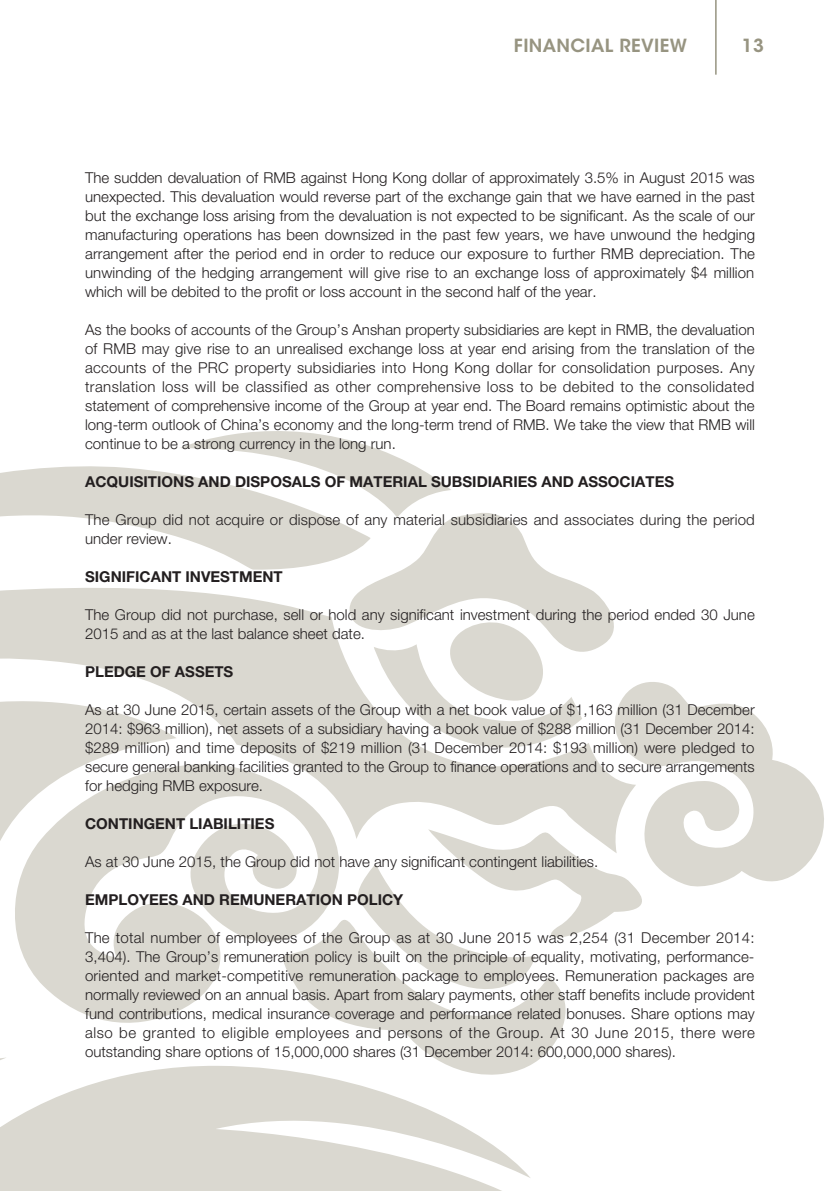
<style>
.page{position:relative;width:840px;height:1191px;background:#fff}
.page>*{position:absolute;margin:0;border:0;box-sizing:border-box;transform-origin:0 0}
.t1{font:600 18px "ITC Avant Garde Std";letter-spacing:.02em;color:#979481}
._00_txt{font:300 15px/19px "Helvetica Neue LT Std";color:#231f20;text-align:justify}
._01_H1{font:700 15px "Helvetica Neue LT Std";color:#231f20}
</style>
<div class="page">
<svg style="left:0;top:1066px;width:530px;height:125px;fill:#dad8d0"></svg>
<svg style="left:635px;top:682px;width:189px;height:205px;fill:#dad8d0"></svg>
<svg style="left:0;top:588px;width:635px;height:253px;fill:#dad8d0"></svg>
<svg style="left:373px;top:659px;width:209px;height:99px"></svg>
<svg style="left:348px;top:513px;width:278px;height:146px;fill:#dad8d0"></svg>
<svg style="left:356px;top:827px;width:296px;height:110px"></svg>
<svg style="left:278px;top:910px;width:287px;height:168px"></svg>
<svg style="left:5px;top:755px;width:339px;height:278px;fill:#dad8d0"></svg>
<svg style="left:0;top:466px;width:370px;height:114px;fill:#dad8d0"></svg>
<svg style="left:179px;top:431px;width:272px;height:87px"></svg>
<hr style="left:714px;top:0;width:2px;height:75px;background:#979481">
<p class="t1" style="left:513px;top:34px;width:174px">FINANCIAL REVIEW</p>
<p class="t1" style="left:741px;top:34px;width:24px">13</p>
<p class="_00_txt" style="left:85px;top:167px;width:671px">The sudden devaluation of RMB against Hong Kong dollar of approximately 3.5% in August 2015 was unexpected. This devaluation would reverse part of the exchange gain that we have earned in the past but the exchange loss arising from the devaluation is not expected to be significant. As the scale of our manufacturing operations has been downsized in the past few years, we have unwound the hedging arrangement after the period end in order to reduce our exposure to further RMB depreciation. The unwinding of the hedging arrangement will give rise to an exchange loss of approximately $4 million which will be debited to the profit or loss account in the second half of the year.</p>
<p class="_00_txt" style="left:85px;top:319px;width:671px">As the books of accounts of the Group’s Anshan property subsidiaries are kept in RMB, the devaluation of RMB may give rise to an unrealised exchange loss at year end arising from the translation of the accounts of the PRC property subsidiaries into Hong Kong dollar for consolidation purposes. Any translation loss will be classified as other comprehensive loss to be debited to the consolidated statement of comprehensive income of the Group at year end. The Board remains optimistic about the long-term outlook of China’s economy and the long-term trend of RMB. We take the view that RMB will continue to be a strong currency in the long run.</p>
<p class="_01_H1" style="left:85px;top:472px;width:590px">ACQUISITIONS AND DISPOSALS OF MATERIAL SUBSIDIARIES AND ASSOCIATES</p>
<p class="_00_txt" style="left:85px;top:509px;width:670px">The Group did not acquire or dispose of any material subsidiaries and associates during the period under review.</p>
<p class="_01_H1" style="left:85px;top:567px;width:199px">SIGNIFICANT INVESTMENT</p>
<p class="_00_txt" style="left:85px;top:604px;width:670px">The Group did not purchase, sell or hold any significant investment during the period ended 30 June<br>2015 and as at the last balance sheet date.</p>
<p class="_01_H1" style="left:85px;top:662px;width:150px">PLEDGE OF ASSETS</p>
<p class="_00_txt" style="left:85px;top:699px;width:670px">As at 30 June 2015, certain assets of the Group with a net book value of $1,163 million (31 December 2014: $963 million), net assets of a subsidiary having a book value of $288 million (31 December 2014: $289 million) and time deposits of $219 million (31 December 2014: $193 million) were pledged to secure general banking facilities granted to the Group to finance operations and to secure arrangements for hedging RMB exposure.</p>
<p class="_01_H1" style="left:85px;top:814px;width:191px">CONTINGENT LIABILITIES</p>
<p class="_00_txt" style="left:85px;top:851px;width:514px">As at 30 June 2015, the Group did not have any significant contingent liabilities.</p>
<p class="_01_H1" style="left:85px;top:890px;width:319px">EMPLOYEES AND REMUNERATION POLICY</p>
<p class="_00_txt" style="left:85px;top:927px;width:671px">The total number of employees of the Group as at 30 June 2015 was 2,254 (31 December 2014:<br>3,404). The Group’s remuneration policy is built on the principle of equality, motivating, performance&shy;oriented and market-competitive remuneration package to employees. Remuneration packages are normally reviewed on an annual basis. Apart from salary payments, other staff benefits include provident fund contributions, medical insurance coverage and performance related bonuses. Share options may also be granted to eligible employees and persons of the Group. At 30 June 2015, there were outstanding share options of 15,000,000 shares (31 December 2014: 600,000,000 shares).</p>
</div>
